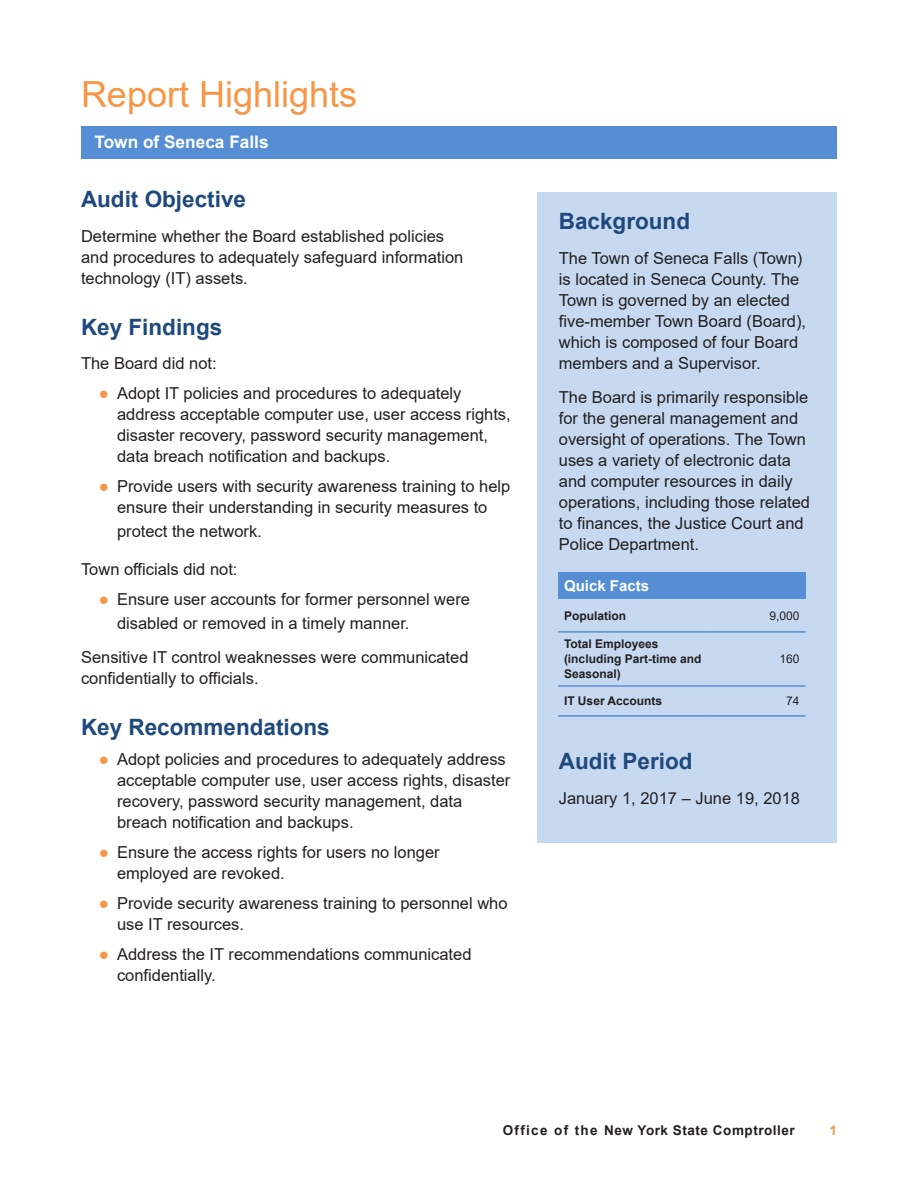
<style>
.page{position:relative;width:918px;height:1188px;background:#fff}
.page>*{position:absolute;margin:0;border:0;box-sizing:border-box;transform-origin:0 0}
.Section_Heads{font:36px "Arial";color:#f79646}
._2_Subheads{font:700 22.5px "Arial";color:#1f497d}
.t1{font:700 17.25px "Arial";color:#fff}
.Body_Text{font:16.5px/21px "Arial";color:#231f20}
.Footnotes{font:700 15px "Arial";color:#fff}
.t2{font:700 13.5px "Arial";letter-spacing:.04em;color:#231f20}
.t3{font:700 13.5px "Arial";color:#f79646}
.Footnotes-2{font:700 12px/15px "Arial";color:#231f20}
.Footnotes-3{font:12px "Arial";color:#231f20}
.s1{color:#f79646}
</style>
<div class="page">
<hr style="left:81px;top:126px;width:756px;height:3px;background:#558ed5">
<div style="left:538px;top:192px;width:299px;height:650px;background:#c6d9f1"></div>
<div style="left:81px;top:128px;width:756px;height:31px;background:#558ed5"></div>
<div style="left:558px;top:572px;width:247px;height:27px;background:#558ed5"></div>
<hr style="left:558px;top:631px;width:150px;height:2px;background:#558ed5">
<hr style="left:708px;top:631px;width:97px;height:2px;background:#558ed5">
<hr style="left:558px;top:685px;width:150px;height:2px;background:#558ed5">
<hr style="left:708px;top:685px;width:97px;height:2px;background:#558ed5">
<hr style="left:558px;top:715px;width:150px;height:2px;background:#558ed5">
<hr style="left:708px;top:715px;width:97px;height:2px;background:#558ed5">
<p class="Section_Heads" style="left:81px;top:70px;width:278px">Report Highlights</p>
<p class="t1" style="left:94px;top:129px;width:176px">Town of Seneca Falls</p>
<p class="_2_Subheads" style="left:81px;top:184px;width:167px">Audit Objective</p>
<p class="Body_Text" style="left:81px;top:226px;width:384px">Determine whether the Board established policies and procedures to adequately safeguard information technology (IT) assets.</p>
<p class="_2_Subheads" style="left:81px;top:311px;width:143px">Key Findings</p>
<p class="Body_Text" style="left:81px;top:353px;width:137px">The Board did not:</p>
<p class="Body_Text" style="left:117px;top:383px;width:395px;text-indent:-18px"><span class="s1">●</span> Adopt IT policies and procedures to adequately address acceptable computer use, user access rights, disaster recovery, password security management, data breach notification and backups.</p>
<p class="Body_Text" style="left:99px;top:476px;width:413px;text-align:center"><span class="s1">●</span> Provide users with security awareness training to help ensure their understanding in security measures to</p>
<p class="Body_Text" style="left:117px;top:521px;width:146px">protect the network.</p>
<p class="Body_Text" style="left:81px;top:559px;width:158px">Town officials did not:</p>
<p class="Body_Text" style="left:117px;top:587px;width:355px;line-height:24px;text-indent:-18px"><span class="s1">●</span> Ensure user accounts for former personnel were disabled or removed in a timely manner.</p>
<p class="Body_Text" style="left:81px;top:647px;width:389px">Sensitive IT control weaknesses were communicated confidentially to officials.</p>
<p class="_2_Subheads" style="left:81px;top:712px;width:250px">Key Recommendations</p>
<p class="Body_Text" style="left:117px;top:749px;width:395px;text-indent:-18px"><span class="s1">●</span> Adopt policies and procedures to adequately address acceptable computer use, user access rights, disaster recovery, password security management, data breach notification and backups.</p>
<p class="Body_Text" style="left:117px;top:842px;width:324px;text-indent:-18px"><span class="s1">●</span> Ensure the access rights for users no longer employed are revoked.</p>
<p class="Body_Text" style="left:117px;top:893px;width:392px;text-indent:-18px"><span class="s1">●</span> Provide security awareness training to personnel who use IT resources.</p>
<p class="Body_Text" style="left:117px;top:944px;width:356px;text-indent:-18px"><span class="s1">●</span> Address the IT recommendations communicated confidentially.</p>
<p class="_2_Subheads" style="left:559px;top:206px;width:133px">Background</p>
<p class="Body_Text" style="left:559px;top:247px;width:249px">The Town of Seneca Falls (Town) is located in Seneca County. The<br>Town is governed by an elected five-member Town Board (Board), which is composed of four Board members and a Supervisor.</p>
<p class="Body_Text" style="left:559px;top:387px;width:253px">The Board is primarily responsible for the general management and oversight of operations. The Town uses a variety of electronic data and computer resources in daily operations, including those related to finances, the Justice Court and<br>Police Department.</p>
<p class="Footnotes" style="left:564px;top:576px;width:87px">Quick Facts</p>
<p class="Footnotes-2" style="left:564px;top:608px;width:64px">Population</p>
<p class="Footnotes-3" style="left:769px;top:608px;width:32px">9,000</p>
<p class="Footnotes-2" style="left:564px;top:637px;width:139px">Total Employees (including Part-time and<br>Seasonal)</p>
<p class="Footnotes-3" style="left:779px;top:651px;width:22px">160</p>
<p class="Footnotes-2" style="left:564px;top:694px;width:100px">IT User Accounts</p>
<p class="Footnotes-3" style="left:786px;top:693px;width:15px">74</p>
<p class="_2_Subheads" style="left:559px;top:746px;width:135px">Audit Period</p>
<p class="Body_Text" style="left:559px;top:787px;width:243px">January 1, 2017 – June 19, 2018</p>
<p class="t2" style="left:503px;top:1121px;width:294px">Office of the New York State Comptroller</p>
<p class="t3" style="left:829px;top:1121px;width:9px">1</p>
</div>
